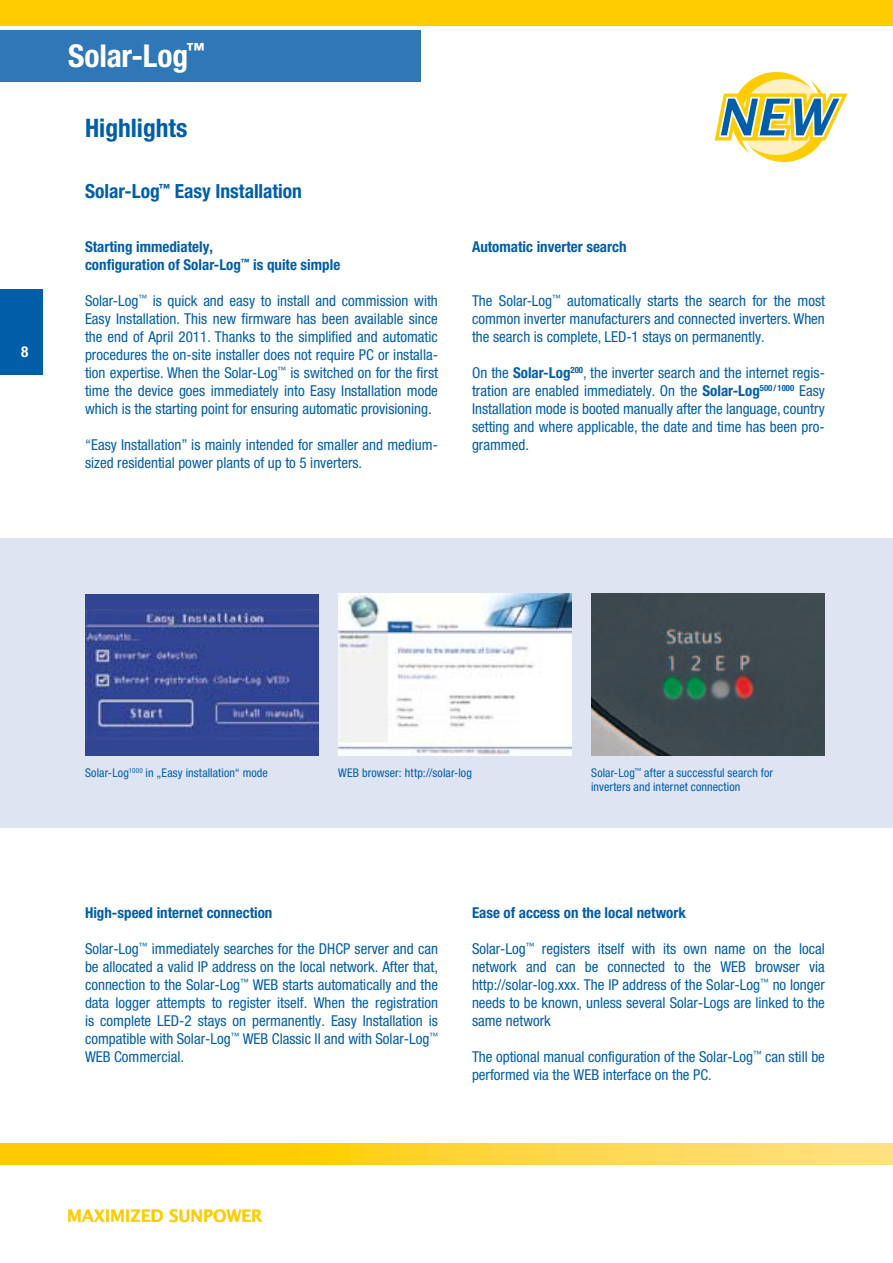
<style>
.page{position:relative;width:893px;height:1263px;background:#fff}
.page>*{position:absolute;margin:0;border:0;box-sizing:border-box;transform-origin:0 0}
.t1{font:700 condensed 31.5px "Helvetica Neue LT Pro";letter-spacing:-.005em;color:#fff}
.t2{font:700 condensed 25.5px "Helvetica Neue LT Pro";color:#005ea8}
.t3{font:700 condensed 19.5px "Helvetica Neue LT Pro";letter-spacing:-.005em;color:#005ea8}
.t4{font:condensed 15px/18px "Helvetica Neue LT Pro";color:#005ea8;text-align:justify}
.t5{font:700 condensed 15px/18px "Helvetica Neue LT Pro";color:#005ea8}
.t6{font:700 condensed 15px "Helvetica Neue LT Pro";color:#fff}
.t7{font:condensed 12px/14.4px "Helvetica Neue LT Pro";letter-spacing:.01em;color:#005ea8}
.s1{font-weight:700}
</style>
<div class="page">
<div style="left:0;top:0;width:893px;height:26px;background:#fecc00"></div>
<svg style="left:68px;top:1209px;width:195px;height:13px"></svg>
<svg style="left:0;top:1144px;width:893px;height:20px;background:#ffd332"></svg>
<div style="left:0;top:289px;width:43px;height:85px;background:#005ea8"></div>
<div style="left:0;top:539px;width:893px;height:289px;background:#dfe4f2"></div>
<img style="left:338px;top:594px;width:234px;height:161px">
<div style="left:85px;top:594px;width:234px;height:161px;background:#314593"></div>
<img style="left:85px;top:609px;width:234px;height:131px">
<div style="left:0;top:31px;width:421px;height:51px;background:#3077b8"></div>
<svg style="left:714px;top:72px;width:134px;height:90px"></svg>
<img style="left:591px;top:594px;width:234px;height:161px">
<p class="t6" style="left:21px;top:343px;width:9px">8</p>
<h1 class="t1" style="left:68px;top:37px;width:138px">Solar-Log<sup>™</sup></h1>
<h2 class="t2" style="left:85px;top:113px;width:104px">Highlights</h2>
<h3 class="t3" style="left:85px;top:179px;width:218px">Solar-Log<sup>™</sup> Easy Installation</h3>
<p class="t5" style="left:85px;top:238px;width:257px">Starting immediately,<br>configuration of Solar-Log<sup>™</sup> is quite simple</p>
<p class="t4" style="left:85px;top:292px;width:354px">Solar-Log<sup>™</sup> is quick and easy to install and commission with Easy Installation. This new firmware has been available since the end of April 2011. Thanks to the simplified and automatic procedures the on-site installer does not require PC or installa&shy;tion expertise. When the Solar-Log<sup>™</sup> is switched on for the first time the device goes immediately into Easy Installation mode which is the starting point for ensuring automatic provisioning.</p>
<p class="t4" style="left:85px;top:436px;width:354px">“Easy Installation” is mainly intended for smaller and medium&shy;sized residential power plants of up to 5 inverters.</p>
<p class="t5" style="left:472px;top:238px;width:156px">Automatic inverter search</p>
<p class="t4" style="left:472px;top:292px;width:354px">The Solar-Log<sup>™</sup> automatically starts the search for the most common inverter manufacturers and connected inverters. When the search is complete, LED-1 stays on permanently.</p>
<p class="t4" style="left:472px;top:364px;width:354px">On the <span class="s1">Solar-Log</span><sup>200</sup>, the inverter search and the internet regis&shy;tration are enabled immediately. On the <span class="s1">Solar-Log</span><sup>500</sup> <sup>/</sup> <sup>1000</sup> Easy Installation mode is booted manually after the language, country setting and where applicable, the date and time has been pro&shy;grammed.</p>
<p class="t7" style="left:85px;top:765px;width:184px">Solar-Log<sup>1000</sup> in „Easy installation“ mode</p>
<p class="t7" style="left:338px;top:766px;width:135px">WEB browser: http://solar-log</p>
<p class="t7" style="left:591px;top:765px;width:184px">Solar-Log<sup>™</sup> after a successful search for inverters and internet connection</p>
<p class="t5" style="left:85px;top:904px;width:189px">High-speed internet connection</p>
<p class="t4" style="left:85px;top:940px;width:354px">Solar-Log<sup>™</sup> immediately searches for the DHCP server and can be allocated a valid IP address on the local network. After that, connection to the Solar-Log<sup>™</sup> WEB starts automatically and the data logger attempts to register itself. When the registration is complete LED-2 stays on permanently. Easy Installation is compatible with Solar-Log<sup>™</sup> WEB Classic II and with Solar-Log<sup>™ </sup>WEB Commercial.</p>
<p class="t5" style="left:472px;top:904px;width:215px">Ease of access on the local network</p>
<p class="t4" style="left:472px;top:940px;width:354px">Solar-Log<sup>™</sup> registers itself with its own name on the local network and can be connected to the WEB browser via http://solar-log.xxx. The IP address of the Solar-Log<sup>™</sup> no longer needs to be known, unless several Solar-Logs are linked to the same network</p>
<p class="t4" style="left:472px;top:1048px;width:354px">The optional manual configuration of the Solar-Log<sup>™</sup> can still be performed via the WEB interface on the PC.</p>
</div>
